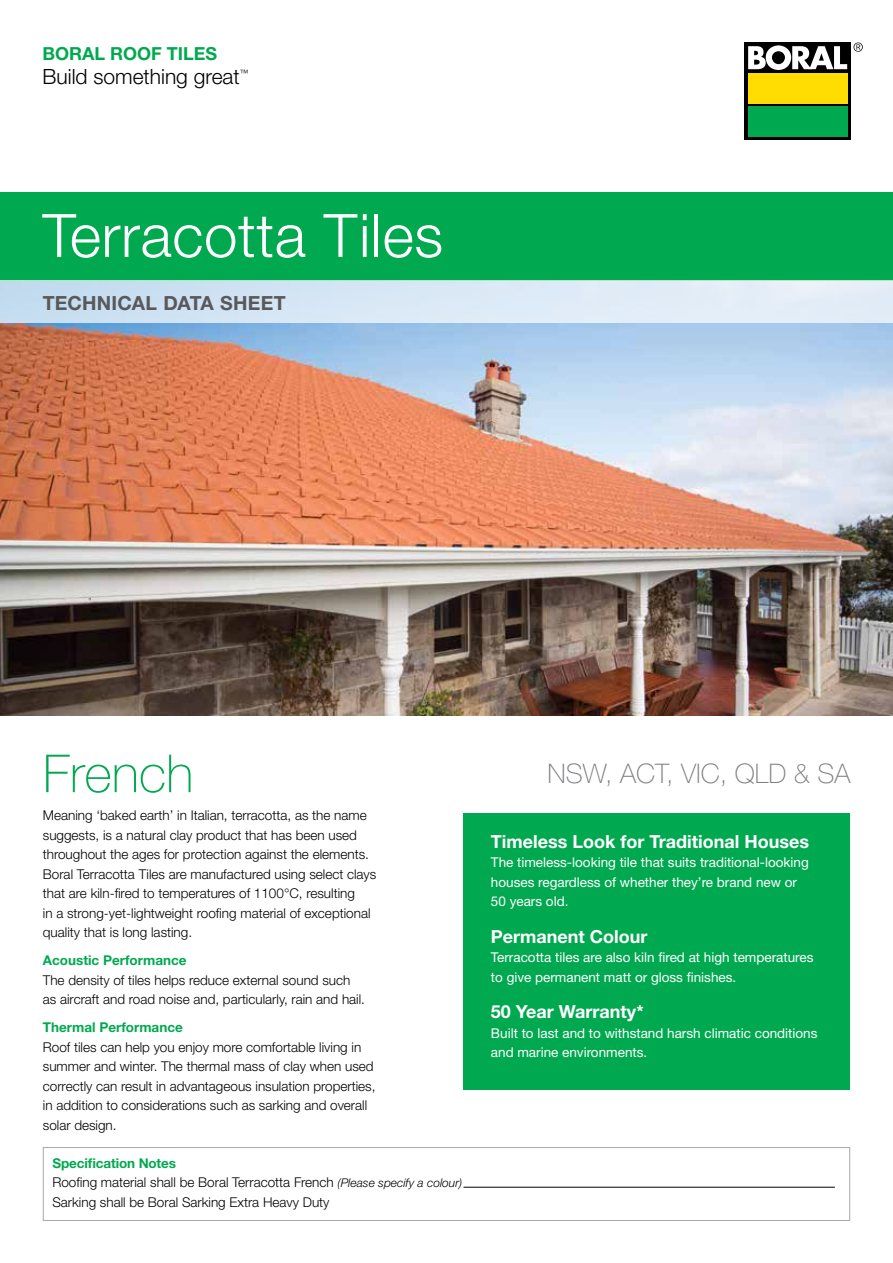
<style>
.page{position:relative;width:893px;height:1263px;background:#fff}
.page>*{position:absolute;margin:0;border:0;box-sizing:border-box;transform-origin:0 0}
.t1{font:300 60px "Helvetica Neue LT Std";letter-spacing:.01em;color:#fff}
.t2{font:100 52.5px "Helvetica Neue LT Std";color:#00a94f}
.t3{font:100 27px "Helvetica Neue LT Std";color:#807f83}
.t4{font:300 21px "Helvetica Neue LT Std";color:#000}
.t5{font:700 19.5px "Helvetica Neue LT Std";letter-spacing:.01em;color:#58595b}
.t6{font:700 18px "Helvetica Neue LT Std";color:#fff}
.t7{font:700 18px "Helvetica Neue LT Std";color:#00a94f}
.t8{font:300 13.5px/19.5px "Helvetica Neue LT Std";color:#000}
.t9{font:13.5px/19.5px "Helvetica Neue LT Std";color:#fff}
.t10{font:700 13.5px "Helvetica Neue LT Std";color:#00a94f}
.t11{font:300 8.7px "Helvetica Neue LT Std";color:#000}
.s1{font-weight:700;color:#00a94f}
.s2{font-style:italic;font-size:12px}
</style>
<div class="page">
<img style="left:0;top:323px;width:893px;height:392px">
<div style="left:744px;top:43px;width:107px;height:97px;background:#000"></div>
<div style="left:748px;top:73px;width:99px;height:31px;background:#fd0"></div>
<div style="left:748px;top:106px;width:99px;height:30px;background:#00a94f"></div>
<svg style="left:748px;top:45px;width:99px;height:25px"></svg>
<svg style="left:853px;top:43px;width:10px;height:9px"></svg>
<div style="left:43px;top:1147px;width:807px;height:74px;border:1px solid #a7a9ac"></div>
<hr style="left:463px;top:1187px;width:372px;height:1px;background:#000">
<div style="left:463px;top:813px;width:387px;height:276px;background:#00a94f"></div>
<div style="left:0;top:192px;width:893px;height:89px;background:#00a94f"></div>
<div style="left:0;top:280px;width:893px;height:43px;background:linear-gradient(to right,#c7def0,#eaf1fa)"></div>
<h3 class="t7" style="left:43px;top:42px;width:176px">BORAL ROOF TILES</h3>
<h3 class="t4" style="left:43px;top:63px;width:199px">Build something great</h3>
<p class="t11" style="left:240px;top:67px;width:10px">™</p>
<h1 class="t1" style="left:43px;top:199px;width:402px">Terracotta Tiles</h1>
<h3 class="t5" style="left:43px;top:291px;width:245px">TECHNICAL DATA SHEET</h3>
<h2 class="t2" style="left:43px;top:743px;width:152px">French</h2>
<p class="t8" style="left:43px;top:805px;width:335px">Meaning ‘baked earth’ in Italian, terracotta, as the name suggests, is a natural clay product that has been used throughout the ages for protection against the elements.<br>Boral Terracotta Tiles are manufactured using select clays that are kiln-fired to temperatures of 1100°C, resulting<br>in a strong-yet-lightweight roofing material of exceptional quality that is long lasting.</p>
<p class="t10" style="left:43px;top:952px;width:145px">Acoustic Performance</p>
<p class="t8" style="left:43px;top:970px;width:324px">The density of tiles helps reduce external sound such as aircraft and road noise and, particularly, rain and hail.</p>
<p class="t10" style="left:43px;top:1019px;width:141px">Thermal Performance</p>
<p class="t8" style="left:43px;top:1037px;width:334px">Roof tiles can help you enjoy more comfortable living in summer and winter. The thermal mass of clay when used correctly can result in advantageous insulation properties, in addition to considerations such as sarking and overall solar design.</p>
<p class="t8" style="left:52px;top:1153px;width:411px"><span class="s1">Specification Notes<br></span>Roofing material shall be Boral Terracotta French <span class="s2">(Please specify a colour)<br></span>Sarking shall be Boral Sarking Extra Heavy Duty</p>
<h3 class="t3" style="left:547px;top:757px;width:305px">NSW, ACT, VIC, QLD &amp; SA</h3>
<h3 class="t6" style="left:491px;top:830px;width:320px">Timeless Look for Traditional Houses</h3>
<p class="t9" style="left:491px;top:853px;width:319px">The timeless-looking tile that suits traditional‑looking houses regardless of whether they’re brand new or<br>50 years old.</p>
<h3 class="t6" style="left:491px;top:925px;width:158px">Permanent Colour</h3>
<p class="t9" style="left:491px;top:948px;width:324px">Terracotta tiles are also kiln fired at high temperatures to give permanent matt or gloss finishes.</p>
<h3 class="t6" style="left:491px;top:1001px;width:154px">50 Year Warranty*</h3>
<p class="t9" style="left:491px;top:1023px;width:328px">Built to last and to withstand harsh climatic conditions and marine environments.</p>
</div>
